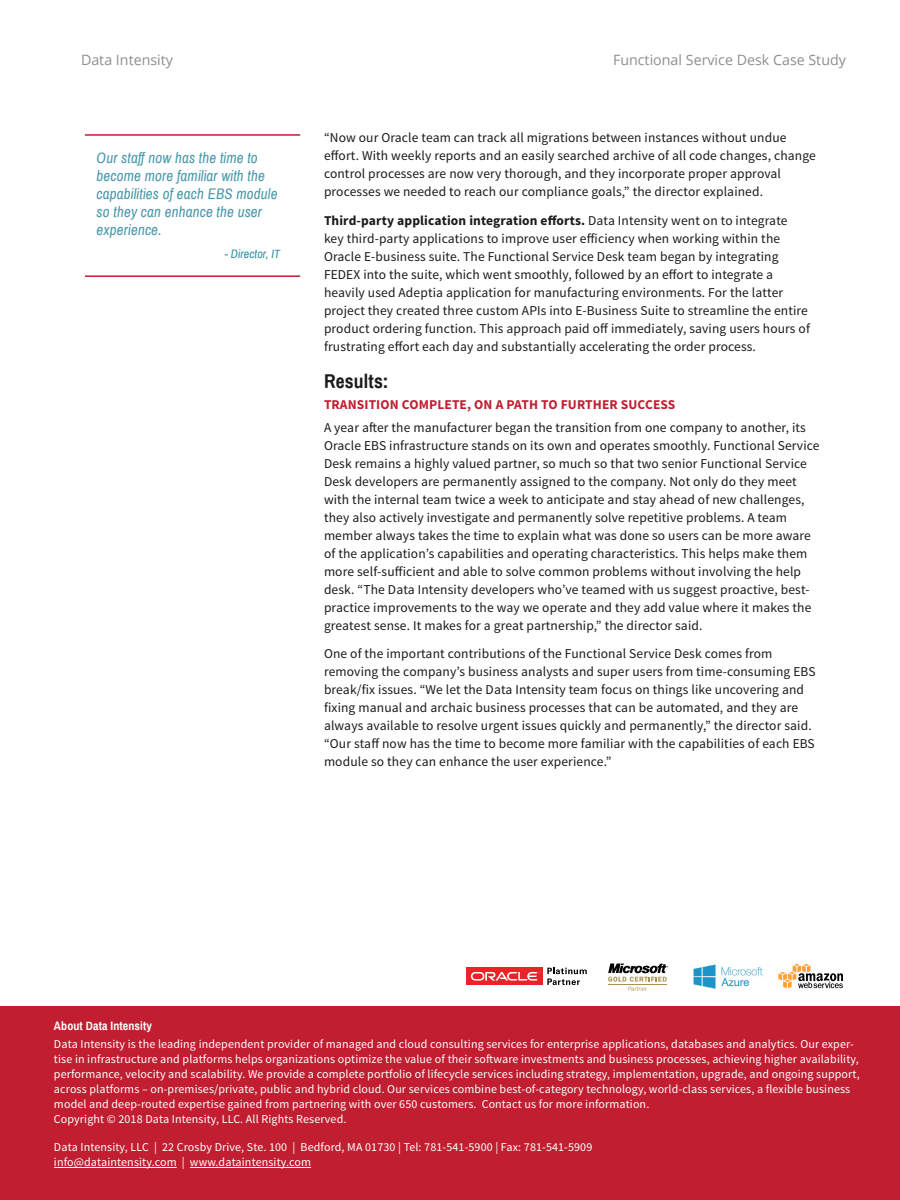
<style>
.page{position:relative;width:900px;height:1200px;background:#fff}
.page>*{position:absolute;margin:0;border:0;box-sizing:border-box;transform-origin:0 0}
.t1{font:700 19.5px "Archivo Narrow";letter-spacing:.01em;color:#1a1a1a}
.t2{font:italic 15px/18px "Archivo Narrow";letter-spacing:.01em;color:#4898ab}
.t3{font:14.25px "Open Sans";color:#8e8e8e}
.t4{font:13.5px/18px "Source Sans Pro";letter-spacing:.01em;color:#1a1a1a}
.t5{font:700 13.5px "Source Sans Pro";letter-spacing:.01em;color:#c11f31}
.t6{font:12px/15px "Source Sans Pro";letter-spacing:.01em;color:#fff}
.t7{font:700 12px "Archivo Narrow";letter-spacing:.01em;color:#fff}
.t8{font:italic 12px "Archivo Narrow";letter-spacing:.01em;color:#2d90a3}
.s1{font-weight:700}
</style>
<div class="page">
<div style="left:0;top:1006px;width:900px;height:194px;background:#c11f31"></div>
<hr style="left:54px;top:1167px;width:123px;height:1px;background:#fff">
<hr style="left:190px;top:1167px;width:121px;height:1px;background:#fff">
<div style="left:467px;top:968px;width:76px;height:17px;background:#eb2328"></div>
<svg style="left:471px;top:972px;width:69px;height:9px"></svg>
<svg style="left:547px;top:968px;width:40px;height:17px"></svg>
<svg style="left:608px;top:963px;width:61px;height:28px"></svg>
<svg style="left:778px;top:964px;width:65px;height:24px"></svg>
<img style="left:693px;top:964px;width:70px;height:25px">
<hr style="left:85px;top:134px;width:215px;height:2px;background:#c11f31">
<hr style="left:85px;top:275px;width:215px;height:2px;background:#c11f31">
<p class="t3" style="left:81px;top:50px;width:94px">Data Intensity</p>
<p class="t3" style="left:613px;top:50px;width:235px">Functional Service Desk Case Study</p>
<p class="t2" style="left:97px;top:149px;width:182px">Our staff now has the time to become more familiar with the capabilities of each EBS module so they can enhance the user experience.</p>
<p class="t8" style="left:225px;top:246px;width:57px">- Director, IT</p>
<p class="t4" style="left:324px;top:129px;width:493px">“Now our Oracle team can track all migrations between instances without undue effort. With weekly reports and an easily searched archive of all code changes, change control processes are now very thorough, and they incorporate proper approval processes we needed to reach our compliance goals,” the director explained.</p>
<p class="t4" style="left:324px;top:211px;width:488px"><span class="s1">Third-party application integration efforts.</span> Data Intensity went on to integrate key third-party applications to improve user efficiency when working within the Oracle E-business suite. The Functional Service Desk team began by integrating FEDEX into the suite, which went smoothly, followed by an effort to integrate a heavily used Adeptia application for manufacturing environments. For the latter project they created three custom APIs into E-Business Suite to streamline the entire product ordering function. This approach paid off immediately, saving users hours of frustrating effort each day and substantially accelerating the order process.</p>
<p class="t1" style="left:324px;top:369px;width:66px">Results:</p>
<p class="t5" style="left:324px;top:396px;width:353px">TRANSITION COMPLETE, ON A PATH TO FURTHER SUCCESS</p>
<p class="t4" style="left:324px;top:418px;width:497px">A year after the manufacturer began the transition from one company to another, its Oracle EBS infrastructure stands on its own and operates smoothly. Functional Service Desk remains a highly valued partner, so much so that two senior Functional Service Desk developers are permanently assigned to the company. Not only do they meet with the internal team twice a week to anticipate and stay ahead of new challenges, they also actively investigate and permanently solve repetitive problems. A team member always takes the time to explain what was done so users can be more aware of the application’s capabilities and operating characteristics. This helps make them more self-sufficient and able to solve common problems without involving the help desk. “The Data Intensity developers who’ve teamed with us suggest proactive, best&shy;practice improvements to the way we operate and they add value where it makes the greatest sense. It makes for a great partnership,” the director said.</p>
<p class="t4" style="left:324px;top:645px;width:493px">One of the important contributions of the Functional Service Desk comes from removing the company’s business analysts and super users from time-consuming EBS break/fix issues. “We let the Data Intensity team focus on things like uncovering and fixing manual and archaic business processes that can be automated, and they are always available to resolve urgent issues quickly and permanently,” the director said. “Our staff now has the time to become more familiar with the capabilities of each EBS module so they can enhance the user experience.”</p>
<p class="t7" style="left:54px;top:1018px;width:99px">About Data Intensity</p>
<p class="t6" style="left:54px;top:1036px;width:807px">Data Intensity is the leading independent provider of managed and cloud consulting services for enterprise applications, databases and analytics. Our exper&shy;tise in infrastructure and platforms helps organizations optimize the value of their software investments and business processes, achieving higher availability, performance, velocity and scalability. We provide a complete portfolio of lifecycle services including strategy, implementation, upgrade, and ongoing support, across platforms – on-premises/private, public and hybrid cloud. Our services combine best-of-category technology, world-class services, a flexible business model and deep-routed expertise gained from partnering with over 650 customers. Contact us for more information.<br>Copyright © 2018 Data Intensity, LLC. All Rights Reserved.</p>
<p class="t6" style="left:54px;top:1140px;width:540px">Data Intensity, LLC | 22 Crosby Drive, Ste. 100 | Bedford, MA 01730 | Tel: 781-541-5900 | Fax: 781-541-5909 info@dataintensity.com | www.dataintensity.com</p>
</div>
